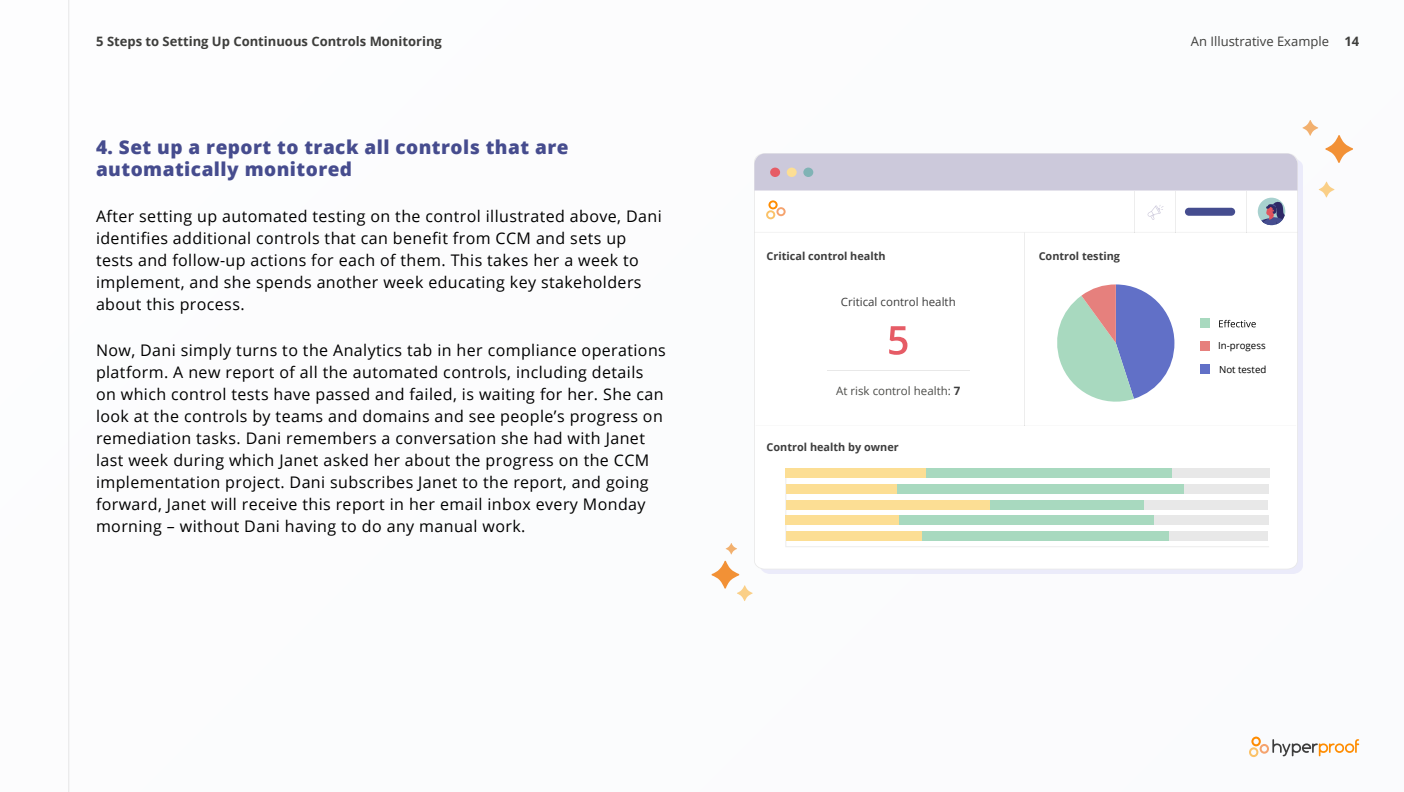
<style>
.page{position:relative;width:1404px;height:792px;background:#fbfcfd}
.page>*{position:absolute;margin:0;border:0;box-sizing:border-box;transform-origin:0 0}
.t1{font:800 19px/22px "Open Sans";letter-spacing:.025em;color:#464c8e}
.t2{font:16px/22px "Open Sans";letter-spacing:.025em;color:#000}
.t3{font:700 13px "Open Sans";color:#3e3e3c}
.t4{font:13px "Open Sans";color:#3e3e3c}
.t5{font:11.5px "Open Sans";color:#3d3d3d}
.t6{font:11.5px "Open Sans";color:#4d4d4a}
.t7{font:700 10.9px "Open Sans";color:#3d3d3d}
.t8{font:9.7px "Open Sans";color:#000}
.s1{font-weight:700}
.s2{font-weight:700;color:#3d3d3d}
</style>
<div class="page">
<svg style="left:1249px;top:737px;width:110px;height:20px"></svg>
<hr style="left:68px;top:0;width:1px;height:792px;background:#000">
<svg style="left:761px;top:160px;width:542px;height:414px;background:#ebebf9"></svg>
<svg style="left:754px;top:153px;width:544px;height:416px"></svg>
<div style="left:754px;top:154px;width:543px;height:37px;background:#ccc9db"></div>
<div style="left:770px;top:168px;width:10px;height:9px;background:#e65c66;border-radius:50%"></div>
<div style="left:787px;top:168px;width:10px;height:9px;background:#fcde94;border-radius:50%"></div>
<div style="left:803px;top:168px;width:10px;height:9px;background:#80b3b5;border-radius:50%"></div>
<svg style="left:766px;top:200px;width:20px;height:19px"></svg>
<svg style="left:1258px;top:198px;width:27px;height:27px"></svg>
<div style="left:1185px;top:208px;width:50px;height:8px;background:#454d8f;border-radius:4px"></div>
<svg style="left:1147px;top:205px;width:17px;height:15px"></svg>
<hr style="left:1246px;top:191px;width:1px;height:41px;background:#ededed">
<hr style="left:1176px;top:191px;width:1px;height:41px;background:#ededed">
<hr style="left:1134px;top:191px;width:1px;height:41px;background:#ededed">
<svg style="left:754px;top:232px;width:544px;height:1px"></svg>
<hr style="left:1025px;top:233px;width:1px;height:192px;background:#ededed">
<svg style="left:756px;top:425px;width:540px;height:1px"></svg>
<svg style="left:889px;top:326px;width:18px;height:29px"></svg>
<hr style="left:827px;top:370px;width:143px;height:1px;background:#e8e8e8">
<svg style="left:1052px;top:284px;width:122px;height:125px"></svg>
<div style="left:1200px;top:341px;width:10px;height:9px;background:#e6807d"></div>
<div style="left:1200px;top:318px;width:10px;height:10px;background:#a8d9bf"></div>
<div style="left:1200px;top:364px;width:10px;height:10px;background:#6170c7"></div>
<svg style="left:1219px;top:320px;width:37px;height:7px"></svg>
<svg style="left:785px;top:469px;width:484px;height:78px"></svg>
<div style="left:786px;top:500px;width:208px;height:9px;background:#fcde94"></div>
<div style="left:1143px;top:500px;width:125px;height:9px;background:#e8e8e8"></div>
<div style="left:990px;top:500px;width:153px;height:9px;background:#a8d9bf"></div>
<div style="left:786px;top:516px;width:113px;height:9px;background:#fcde94"></div>
<div style="left:1153px;top:516px;width:115px;height:9px;background:#e8e8e8"></div>
<div style="left:899px;top:516px;width:254px;height:9px;background:#a8d9bf"></div>
<div style="left:786px;top:531px;width:140px;height:10px;background:#fcde94"></div>
<div style="left:922px;top:531px;width:249px;height:10px;background:#a8d9bf"></div>
<div style="left:1170px;top:531px;width:98px;height:10px;background:#e8e8e8"></div>
<div style="left:786px;top:484px;width:114px;height:9px;background:#fcde94"></div>
<div style="left:897px;top:484px;width:287px;height:9px;background:#a8d9bf"></div>
<div style="left:1184px;top:484px;width:84px;height:9px;background:#e8e8e8"></div>
<div style="left:786px;top:468px;width:157px;height:10px;background:#fcde94"></div>
<div style="left:1158px;top:468px;width:111px;height:10px;background:#e8e8e8"></div>
<div style="left:926px;top:468px;width:245px;height:10px;background:#a8d9bf"></div>
<svg style="left:1325px;top:135px;width:28px;height:28px"></svg>
<svg style="left:1319px;top:182px;width:15px;height:15px"></svg>
<svg style="left:1303px;top:120px;width:15px;height:16px"></svg>
<svg style="left:712px;top:561px;width:41px;height:40px"></svg>
<svg style="left:726px;top:543px;width:11px;height:11px"></svg>
<p class="t3" style="left:96px;top:32px;width:347px">5 Steps to Setting Up Continuous Controls Monitoring</p>
<p class="t4" style="left:1191px;top:32px;width:170px">An Illustrative Example <span class="s1">14</span></p>
<p class="t1" style="left:96px;top:135px;width:474px">4. Set up a report to track all controls that are automatically monitored</p>
<p class="t2" style="left:96px;top:205px;width:567px">After setting up automated testing on the control illustrated above, Dani identifies additional controls that can benefit from CCM and sets up tests and follow-up actions for each of them. This takes her a week to implement, and she spends another week educating key stakeholders about this process.</p>
<p class="t2" style="left:96px;top:339px;width:571px">Now, Dani simply turns to the Analytics tab in her compliance operations platform. A new report of all the automated controls, including details on which control tests have passed and failed, is waiting for her. She can look at the controls by teams and domains and see people’s progress on remediation tasks. Dani remembers a conversation she had with Janet last week during which Janet asked her about the progress on the CCM implementation project. Dani subscribes Janet to the report, and going forward, Janet will receive this report in her email inbox every Monday morning – without Dani having to do any manual work.</p>
<p class="t7" style="left:767px;top:249px;width:121px">Critical control health</p>
<p class="t5" style="left:841px;top:294px;width:116px">Critical control health</p>
<p class="t6" style="left:836px;top:383px;width:126px">At risk control health: <span class="s2">7</span></p>
<p class="t7" style="left:767px;top:439px;width:134px">Control health by owner</p>
<p class="t7" style="left:1039px;top:249px;width:83px">Control testing</p>
<p class="t8" style="left:1218px;top:339px;width:49px">In-progess</p>
<p class="t8" style="left:1219px;top:363px;width:49px">Not tested</p>
</div>
